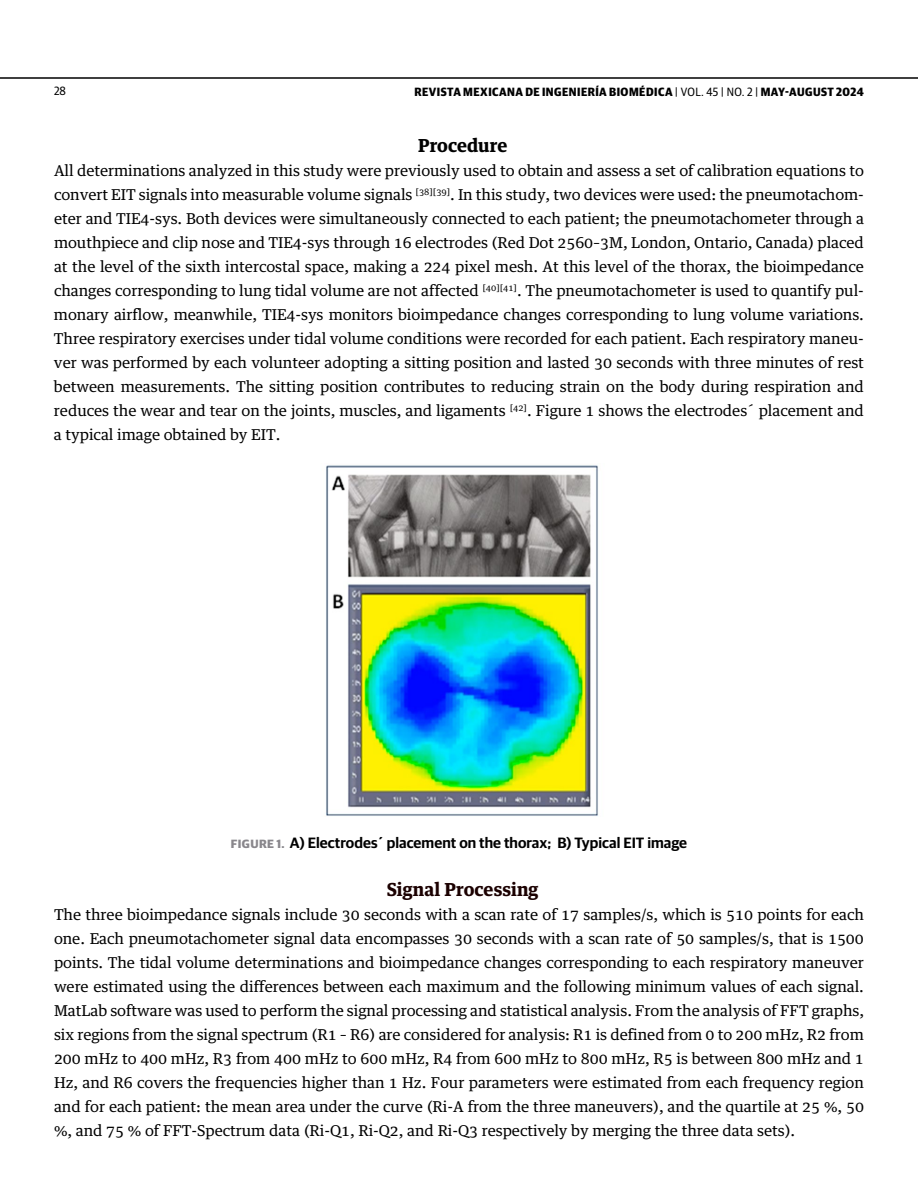
<style>
.page{position:relative;width:918px;height:1188px;background:#fff}
.page>*{position:absolute;margin:0;border:0;box-sizing:border-box;transform-origin:0 0}
.t1{font:700 18px "Guardian Egyptian Text";color:#1b0000}
.t2{font:700 18px "Guardian Egyptian Text";color:#000}
.t3{font:15px/24px "Guardian Egyptian Text";letter-spacing:-.005em;color:#000;text-align:justify}
.t4{font:600 15px "Guardian Sans";letter-spacing:.005em;color:#000}
.t5{font:700 12px "Guardian Sans Narrow";letter-spacing:.04em;color:#000}
.t6{font:12px "Guardian Sans Narrow";color:#000}
.s1{font-weight:400}
.s2{font-weight:700;font-size:12px;color:#89878c}
</style>
<div class="page">
<hr style="left:0;top:77px;width:918px;height:2px;background:#000">
<img style="left:326px;top:465px;width:272px;height:351px">
<p class="t6" style="left:54px;top:82px;width:14px">28</p>
<p class="t5" style="left:414px;top:83px;width:451px">REVISTA MEXICANA DE INGENIERÍA BIOMÉDICA <span class="s1">| VOL. 45 | NO. 2 |</span> MAY-AUGUST 2024</p>
<p class="t2" style="left:418px;top:130px;width:91px">Procedure</p>
<p class="t3" style="left:54px;top:157px;width:812px">All determinations analyzed in this study were previously used to obtain and assess a set of calibration equations to convert EIT signals into measurable volume signals <sup>[38][39]</sup>. In this study, two devices were used: the pneumotachom&shy;eter and TIE4-sys. Both devices were simultaneously connected to each patient; the pneumotachometer through a mouthpiece and clip nose and TIE4-sys through 16 electrodes (Red Dot 2560–3M, London, Ontario, Canada) placed at the level of the sixth intercostal space, making a 224 pixel mesh. At this level of the thorax, the bioimpedance changes corresponding to lung tidal volume are not affected <sup>[40][41]</sup>. The pneumotachometer is used to quantify pul&shy;monary airflow, meanwhile, TIE4-sys monitors bioimpedance changes corresponding to lung volume variations.<br>Three respiratory exercises under tidal volume conditions were recorded for each patient. Each respiratory maneu&shy;ver was performed by each volunteer adopting a sitting position and lasted 30 seconds with three minutes of rest between measurements. The sitting position contributes to reducing strain on the body during respiration and reduces the wear and tear on the joints, muscles, and ligaments <sup>[42]</sup>. Figure 1 shows the electrodes´ placement and a typical image obtained by EIT.</p>
<p class="t4" style="left:231px;top:831px;width:458px"><span class="s2">FIGURE 1.</span> A) Electrodes´ placement on the thorax; B) Typical EIT image</p>
<p class="t1" style="left:387px;top:874px;width:153px">Signal Processing</p>
<p class="t3" style="left:54px;top:901px;width:812px">The three bioimpedance signals include 30 seconds with a scan rate of 17 samples/s, which is 510 points for each one. Each pneumotachometer signal data encompasses 30 seconds with a scan rate of 50 samples/s, that is 1500 points. The tidal volume determinations and bioimpedance changes corresponding to each respiratory maneuver were estimated using the differences between each maximum and the following minimum values of each signal.<br>MatLab software was used to perform the signal processing and statistical analysis. From the analysis of FFT graphs, six regions from the signal spectrum (R1 – R6) are considered for analysis: R1 is defined from 0 to 200 mHz, R2 from 200 mHz to 400 mHz, R3 from 400 mHz to 600 mHz, R4 from 600 mHz to 800 mHz, R5 is between 800 mHz and 1<br>Hz, and R6 covers the frequencies higher than 1 Hz. Four parameters were estimated from each frequency region and for each patient: the mean area under the curve (Ri-A from the three maneuvers), and the quartile at 25 %, 50 %, and 75 % of FFT-Spectrum data (Ri-Q1, Ri-Q2, and Ri-Q3 respectively by merging the three data sets).</p>
</div>
